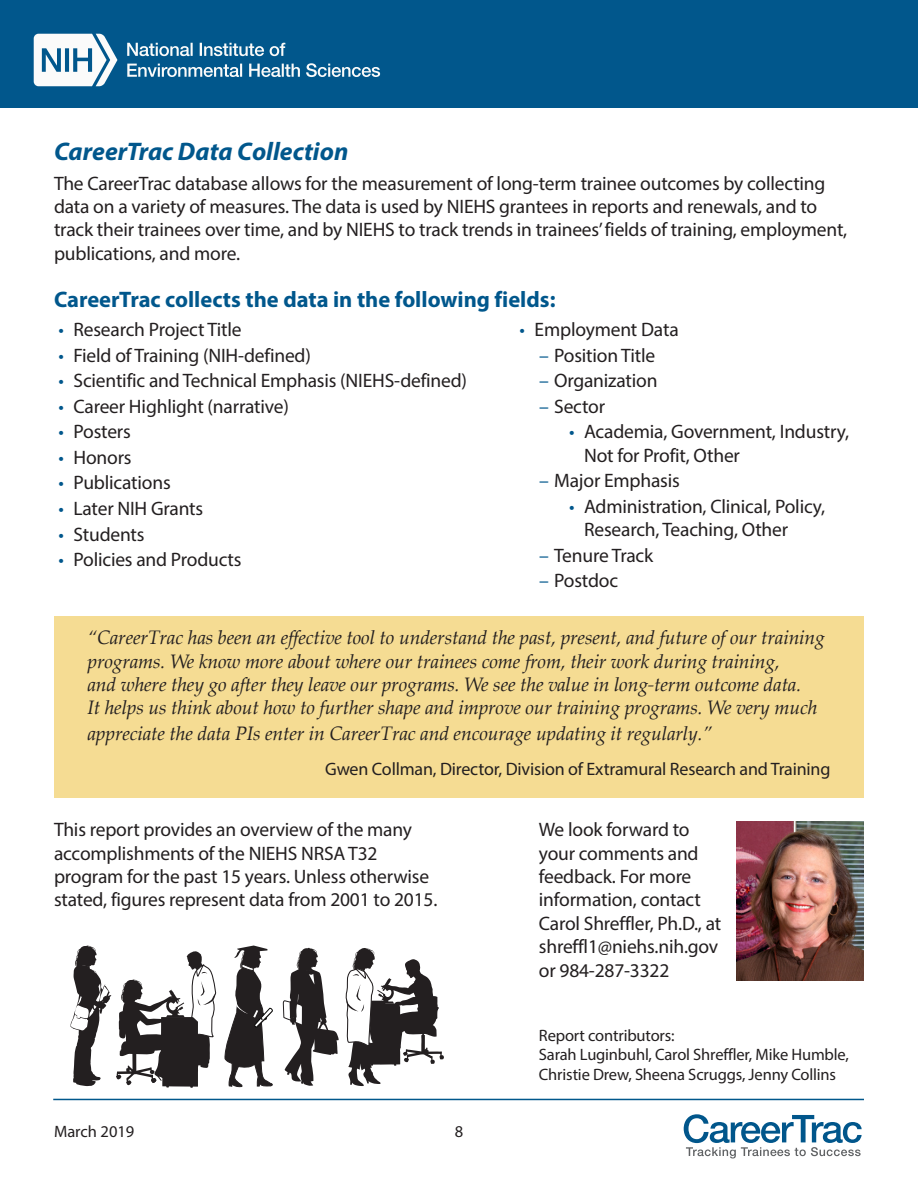
<style>
.page{position:relative;width:918px;height:1188px;background:#fff}
.page>*{position:absolute;margin:0;border:0;box-sizing:border-box;transform-origin:0 0}
.t1{font:italic 700 25.5px "Myriad Pro";color:#01578c}
.t2{font:700 22.5px "Myriad Pro";color:#01578c}
.Body_Text{font:19.5px/23.4px "Myriad Pro";letter-spacing:-.01em;color:#231f20}
.Body_Text-2{font:italic 19.5px/23.4px "Palatino Linotype";letter-spacing:-.01em;color:#231f20}
.Body_Text-3{font:18px "Myriad Pro";letter-spacing:-.01em;color:#231f20}
.Body_Text-4{font:16.5px/19.8px "Myriad Pro";letter-spacing:-.01em;color:#231f20}
.s1{color:#01578c}
</style>
<div class="page">
<div style="left:0;top:0;width:918px;height:108px;background:#01578c"></div>
<svg style="left:34px;top:34px;width:83px;height:52px"></svg>
<svg style="left:127px;top:63px;width:253px;height:14px"></svg>
<svg style="left:127px;top:43px;width:158px;height:13px"></svg>
<hr style="left:53px;top:1099px;width:811px;height:1px;background:#01578c">
<svg style="left:684px;top:1114px;width:178px;height:45px"></svg>
<div style="left:54px;top:616px;width:810px;height:182px;background:#f5dc93"></div>
<svg style="left:70px;top:946px;width:147px;height:142px"></svg>
<svg style="left:224px;top:946px;width:49px;height:141px"></svg>
<svg style="left:283px;top:948px;width:56px;height:138px"></svg>
<svg style="left:345px;top:948px;width:99px;height:138px"></svg>
<img style="left:737px;top:822px;width:127px;height:159px">
<h2 class="t1" style="left:54px;top:134px;width:296px">CareerTrac Data Collection</h2>
<p class="Body_Text" style="left:54px;top:171px;width:795px">The CareerTrac database allows for the measurement of long-term trainee outcomes by collecting data on a variety of measures. The data is used by NIEHS grantees in reports and renewals, and to track their trainees over time, and by NIEHS to track trends in trainees’ fields of training, employment, publications, and more.</p>
<h3 class="t2" style="left:54px;top:285px;width:503px">CareerTrac collects the data in the following fields:</h3>
<p class="Body_Text" style="left:58px;top:318px;width:185px"><span class="s1">•</span> Research Project Title</p>
<p class="Body_Text" style="left:58px;top:343px;width:254px"><span class="s1">•</span> Field of Training (NIH-defined)</p>
<p class="Body_Text" style="left:58px;top:369px;width:410px"><span class="s1">•</span> Scientific and Technical Emphasis (NIEHS-defined)</p>
<p class="Body_Text" style="left:58px;top:394px;width:232px"><span class="s1">•</span> Career Highlight (narrative)</p>
<p class="Body_Text" style="left:58px;top:420px;width:74px"><span class="s1">•</span> Posters</p>
<p class="Body_Text" style="left:58px;top:445px;width:75px"><span class="s1">•</span> Honors</p>
<p class="Body_Text" style="left:58px;top:471px;width:114px"><span class="s1">•</span> Publications</p>
<p class="Body_Text" style="left:58px;top:496px;width:146px"><span class="s1">•</span> Later NIH Grants</p>
<p class="Body_Text" style="left:58px;top:522px;width:88px"><span class="s1">•</span> Students</p>
<p class="Body_Text" style="left:58px;top:548px;width:184px"><span class="s1">•</span> Policies and Products</p>
<p class="Body_Text" style="left:520px;top:318px;width:161px"><span class="s1">•</span> Employment Data</p>
<p class="Body_Text" style="left:539px;top:343px;width:118px"><span class="s1">–</span> Position Title</p>
<p class="Body_Text" style="left:539px;top:369px;width:120px"><span class="s1">–</span> Organization</p>
<p class="Body_Text" style="left:539px;top:394px;width:67px"><span class="s1">–</span> Sector</p>
<p class="Body_Text" style="left:584px;top:420px;width:266px;text-indent:-15px"><span class="s1">•</span> Academia, Government, Industry,<br>Not for Profit, Other</p>
<p class="Body_Text" style="left:539px;top:469px;width:142px"><span class="s1">–</span> Major Emphasis</p>
<p class="Body_Text" style="left:584px;top:494px;width:243px;text-indent:-15px"><span class="s1">•</span> Administration, Clinical, Policy,<br>Research, Teaching, Other</p>
<p class="Body_Text" style="left:539px;top:543px;width:116px"><span class="s1">–</span> Tenure Track</p>
<p class="Body_Text" style="left:539px;top:569px;width:80px"><span class="s1">–</span> Postdoc</p>
<p class="Body_Text-2" style="left:87px;top:625px;width:739px">“CareerTrac has been an effective tool to understand the past, present, and future of our training programs. We know more about where our trainees come from, their work during training,<br>and where they go after they leave our programs. We see the value in long-term outcome data.<br>It helps us think about how to further shape and improve our training programs. We very much</p>
<p class="Body_Text-2" style="left:87px;top:721px;width:626px">appreciate the data PIs enter in CareerTrac and encourage updating it regularly.”</p>
<p class="Body_Text-3" style="left:325px;top:758px;width:507px">Gwen Collman, Director, Division of Extramural Research and Training</p>
<p class="Body_Text" style="left:54px;top:818px;width:385px">This report provides an overview of the many accomplishments of the NIEHS NRSA T32 program for the past 15 years. Unless otherwise stated, figures represent data from 2001 to 2015.</p>
<p class="Body_Text" style="left:539px;top:818px;width:184px">We look forward to your comments and feedback. For more information, contact<br>Carol Shreffler, Ph.D., at shreffl1@niehs.nih.gov or 984-287-3322</p>
<p class="Body_Text-4" style="left:54px;top:1121px;width:82px">March 2019</p>
<p class="Body_Text-4" style="left:455px;top:1121px;width:10px">8</p>
<p class="Body_Text-4" style="left:539px;top:1025px;width:312px">Report contributors:<br>Sarah Luginbuhl, Carol Shreffler, Mike Humble,<br>Christie Drew, Sheena Scruggs, Jenny Collins</p>
</div>
